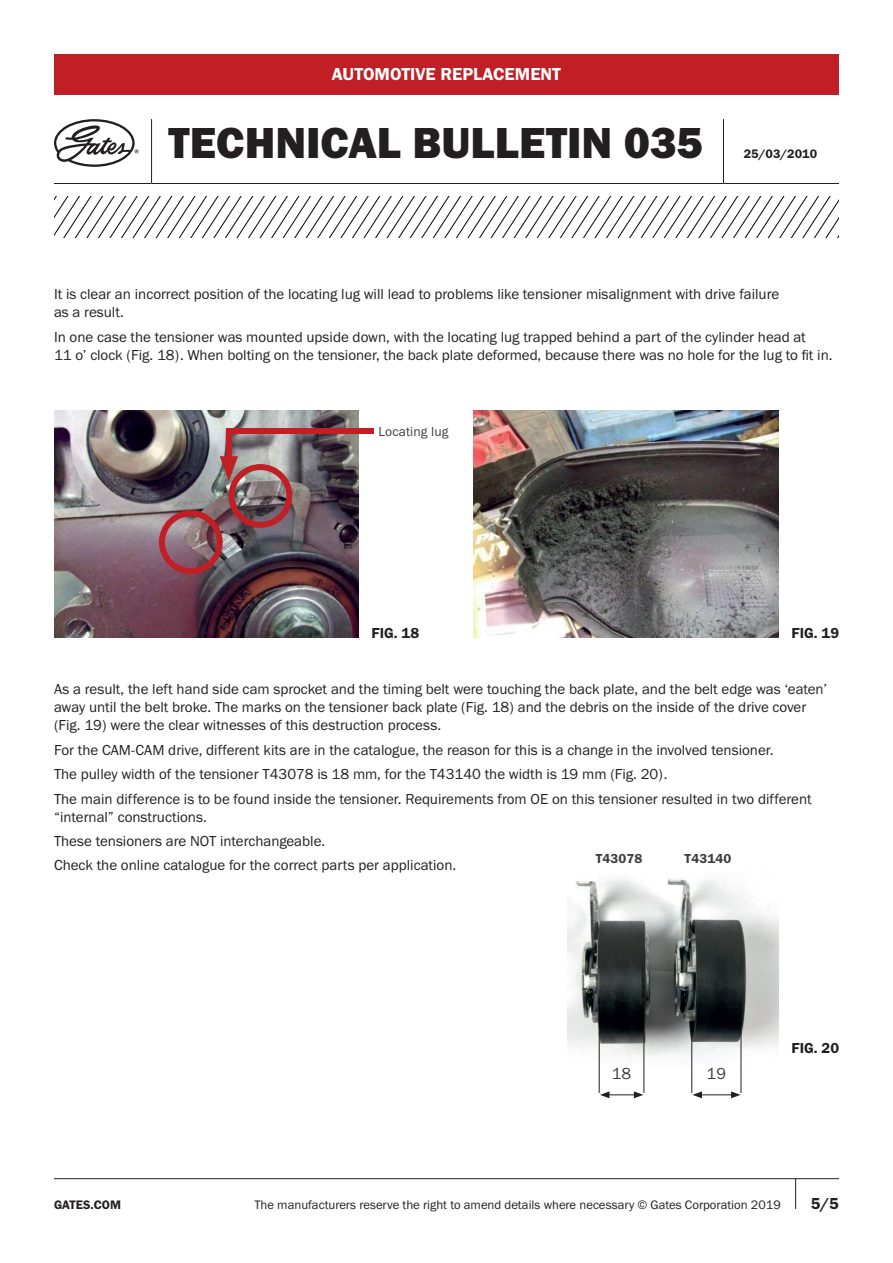
<style>
.page{position:relative;width:893px;height:1263px;background:#fff}
.page>*{position:absolute;margin:0;border:0;box-sizing:border-box;transform-origin:0 0}
.t1{font:45px "Franklin Gothic URW Hea";color:#231f20}
.t2{font:18px "Franklin Gothic URW Dem";color:#fff}
.t3{font:16.5px "Franklin Gothic URW Boo";color:#3e3e3f}
.t4{font:16.5px "Franklin Gothic URW Dem";color:#231f20}
.t5{font:15px/18px "Franklin Gothic URW Boo";color:#231f20}
.t6{font:15px "Franklin Gothic URW Dem";color:#231f20}
.t7{font:13.5px "Franklin Gothic URW Dem";letter-spacing:.01em;color:#3e3e3f}
.t8{font:13.5px "Franklin Gothic URW Boo";letter-spacing:.005em;color:#3e3e3f}
.t9{font:12.75px "Franklin Gothic URW Boo";color:#231f20}
.t10{font:12.75px "Franklin Gothic URW Dem";color:#231f20}
</style>
<div class="page">
<hr style="left:54px;top:1178px;width:785px;height:1px;background:#231f20">
<hr style="left:795px;top:1178px;width:1px;height:31px;background:#231f20">
<div style="left:54px;top:54px;width:785px;height:40px;background:#c02025"></div>
<hr style="left:151px;top:119px;width:1px;height:64px;background:#231f20">
<hr style="left:723px;top:119px;width:1px;height:64px;background:#231f20">
<hr style="left:54px;top:183px;width:98px;height:1px;background:#231f20">
<hr style="left:152px;top:183px;width:571px;height:1px;background:#231f20">
<hr style="left:723px;top:183px;width:116px;height:1px;background:#231f20">
<svg style="left:54px;top:119px;width:85px;height:48px"></svg>
<svg style="left:54px;top:197px;width:785px;height:40px"></svg>
<img style="left:54px;top:411px;width:304px;height:227px">
<svg style="left:220px;top:425px;width:154px;height:56px;background:#94787a"></svg>
<div style="left:229px;top:464px;width:63px;height:64px;border:6px solid #c02025;border-radius:50%"></div>
<div style="left:159px;top:510px;width:64px;height:64px;border:6px solid #c02025;border-radius:50%"></div>
<img style="left:474px;top:411px;width:304px;height:227px">
<img style="left:567px;top:878px;width:211px;height:188px">
<div style="left:600px;top:1064px;width:43px;height:25px;background:#fff"></div>
<hr style="left:599px;top:1032px;width:1px;height:61px;background:#231f20">
<hr style="left:643px;top:1032px;width:1px;height:61px;background:#231f20">
<div style="left:692px;top:1064px;width:49px;height:25px;background:#fff"></div>
<hr style="left:691px;top:1032px;width:1px;height:61px;background:#231f20">
<hr style="left:741px;top:1032px;width:1px;height:61px;background:#231f20">
<svg style="left:600px;top:1091px;width:43px;height:7px"></svg>
<hr style="left:700px;top:1094px;width:33px;height:1px;background:#231f20">
<svg style="left:692px;top:1091px;width:10px;height:7px"></svg>
<svg style="left:731px;top:1091px;width:9px;height:7px"></svg>
<p class="t2" style="left:332px;top:63px;width:231px">AUTOMOTIVE REPLACEMENT</p>
<h1 class="t1" style="left:169px;top:114px;width:536px">TECHNICAL BULLETIN 035</h1>
<p class="t10" style="left:744px;top:146px;width:75px">25/03/2010</p>
<p class="t5" style="left:54px;top:285px;width:727px">It is clear an incorrect position of the locating lug will lead to problems like tensioner misalignment with drive failure as a result.</p>
<p class="t5" style="left:54px;top:327px;width:780px">In one case the tensioner was mounted upside down, with the locating lug trapped behind a part of the cylinder head at<br>11 o’ clock (Fig. 18). When bolting on the tensioner, the back plate deformed, because there was no hole for the lug to fit in.</p>
<p class="t8" style="left:379px;top:423px;width:71px">Locating lug</p>
<p class="t6" style="left:371px;top:624px;width:49px">FIG. 18</p>
<p class="t6" style="left:791px;top:624px;width:49px">FIG. 19</p>
<p class="t5" style="left:54px;top:680px;width:775px">As a result, the left hand side cam sprocket and the timing belt were touching the back plate, and the belt edge was ‘eaten’ away until the belt broke. The marks on the tensioner back plate (Fig. 18) and the debris on the inside of the drive cover (Fig. 19) were the clear witnesses of this destruction process.</p>
<p class="t5" style="left:54px;top:737px;width:759px;line-height:24.3px">For the CAM-CAM drive, different kits are in the catalogue, the reason for this is a change in the involved tensioner.<br>The pulley width of the tensioner T43078 is 18 mm, for the T43140 the width is 19 mm (Fig. 20).<br>The main difference is to be found inside the tensioner. Requirements from OE on this tensioner resulted in two different</p>
<p class="t5" style="left:54px;top:804px;width:404px;line-height:24.3px">“internal” constructions.<br>These tensioners are NOT interchangeable.<br>Check the online catalogue for the correct parts per application.</p>
<p class="t7" style="left:596px;top:850px;width:48px">T43078</p>
<p class="t7" style="left:685px;top:850px;width:48px">T43140</p>
<p class="t3" style="left:612px;top:1064px;width:21px">18</p>
<p class="t3" style="left:707px;top:1064px;width:21px">19</p>
<p class="t6" style="left:791px;top:1039px;width:49px">FIG. 20</p>
<p class="t10" style="left:54px;top:1197px;width:69px">GATES.COM</p>
<p class="t9" style="left:254px;top:1197px;width:528px">The manufacturers reserve the right to amend details where necessary © Gates Corporation 2019</p>
<p class="t4" style="left:811px;top:1193px;width:30px">5/5</p>
</div>
